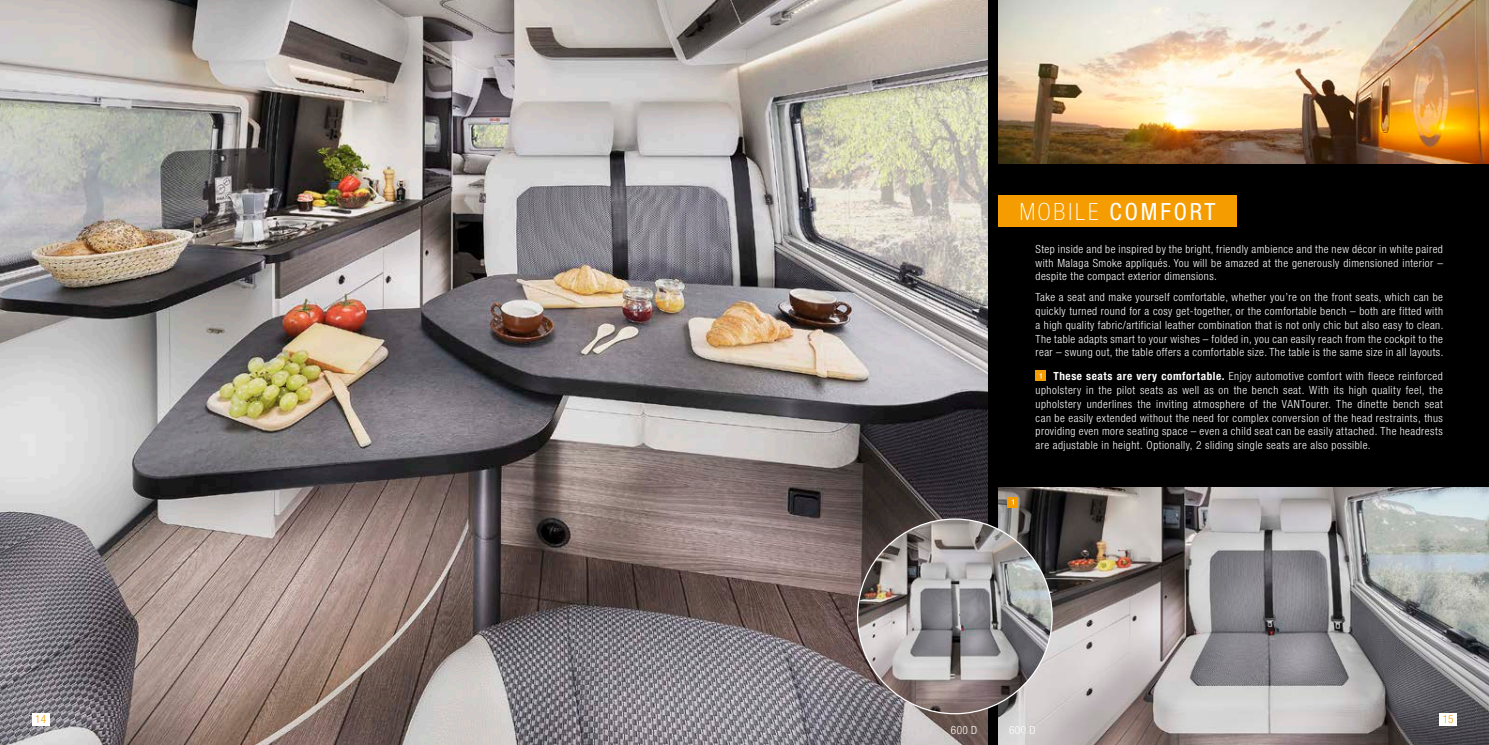
<style>
.page{position:relative;width:1489px;height:745px;background:#fff}
.page>*{position:absolute;margin:0;border:0;box-sizing:border-box;transform-origin:0 0}
.t1{font:condensed 23.75px "Helvetica Neue LT Std";letter-spacing:.12em;color:#fff}
.t2{font:300 condensed 11.25px/13.8px "Helvetica Neue LT Std";letter-spacing:.04em;color:#fff;text-align:justify}
.t3{font:300 condensed 11.25px "Helvetica Neue LT Std";color:#f59d00}
.s1{font-weight:100}
.s2{font-weight:700}
</style>
<div class="page">
<div style="left:0;top:0;width:1488px;height:744px;background:#000"></div>
<img style="left:998px;top:487px;width:490px;height:257px">
<img style="left:0;top:0;width:987px;height:744px">
<img style="left:998px;top:0;width:490px;height:163px">
<div style="left:1007px;top:496px;width:11px;height:11px;background:#f59d00"></div>
<img style="left:857px;top:518px;width:195px;height:195px;border-radius:97px">
<svg style="left:1035px;top:370px;width:11px;height:11px"></svg>
<div style="left:998px;top:195px;width:238px;height:32px;background:#f59d00"></div>
<div style="left:32px;top:712px;width:18px;height:13px;background:#fff"></div>
<div style="left:1439px;top:712px;width:17px;height:13px;background:#fff"></div>
<h1 class="t1" style="left:1019px;top:197px;width:197px"><span class="s1">MOBILE</span> COMFORT</h1>
<p class="t2" style="left:1035px;top:242px;width:409px">Step inside and be inspired by the bright, friendly ambience and the new décor in white paired with Malaga Smoke appliqués. You will be amazed at the generously dimensioned interior – despite the compact exterior dimensions.</p>
<p class="t2" style="left:1035px;top:290px;width:409px">Take a seat and make yourself comfortable, whether you’re on the front seats, which can be quickly turned round for a cosy get-together, or the comfortable bench – both are fitted with a high quality fabric/artificial leather combination that is not only chic but also easy to clean.<br>The table adapts smart to your wishes – folded in, you can easily reach from the cockpit to the rear – swung out, the table offers a comfortable size. The table is the same size in all layouts.</p>
<p class="t2" style="left:1035px;top:369px;width:409px;text-indent:18px"><span class="s2">These seats are very comfortable.</span> Enjoy automotive comfort with fleece reinforced upholstery in the pilot seats as well as on the bench seat. With its high quality feel, the upholstery underlines the inviting atmosphere of the VANTourer. The dinette bench seat can be easily extended without the need for complex conversion of the head restraints, thus providing even more seating space – even a child seat can be easily attached. The headrests are adjustable in height. Optionally, 2 sliding single seats are also possible.</p>
<p class="t3" style="left:35px;top:712px;width:12px">14</p>
<p class="t3" style="left:1442px;top:712px;width:12px">15</p>
<p class="t2" style="left:950px;top:722px;width:28px">600 D</p>
<p class="t2" style="left:1009px;top:722px;width:28px">600 D</p>
</div>
